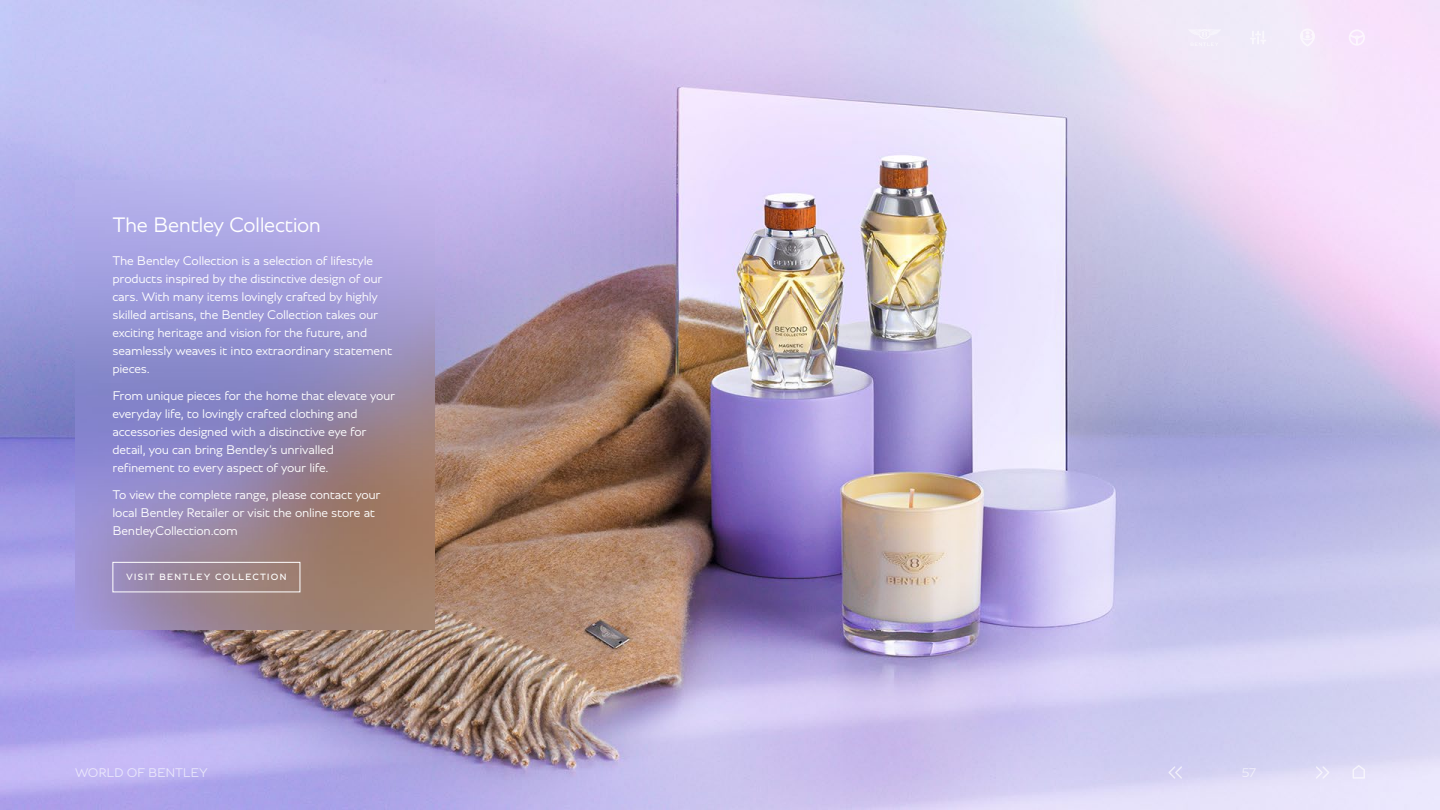
<style>
.page{position:relative;width:1440px;height:810px;background:#fff}
.page>*{position:absolute;margin:0;border:0;box-sizing:border-box;transform-origin:0 0}
.t1{font:300 22.5px "Bentley";letter-spacing:-.02em;color:#fff}
.t2{font:300 13.5px/18px "Bentley";letter-spacing:-.02em;color:#fff}
.t3{font:9.75px "Bentley";letter-spacing:.095em;color:#fff}
</style>
<div class="page">
<img style="left:0;top:0;width:1440px;height:810px">
<img style="left:75px;top:180px;width:360px;height:450px">
<div style="left:112px;top:562px;width:188px;height:30px;border:1px solid #fff"></div>
<svg style="left:1250px;top:31px;width:16px;height:13px"></svg>
<svg style="left:1349px;top:29px;width:16px;height:17px"></svg>
<svg style="left:1300px;top:29px;width:15px;height:18px"></svg>
<svg style="left:1188px;top:29px;width:33px;height:17px"></svg>
<svg style="left:1316px;top:766px;width:13px;height:13px"></svg>
<svg style="left:1168px;top:766px;width:14px;height:13px"></svg>
<svg style="left:1353px;top:765px;width:12px;height:14px"></svg>
<h1 class="t1" style="left:112px;top:210px;width:210px">The Bentley Collection</h1>
<p class="t2" style="left:112px;top:252px;width:281px">The Bentley Collection is a selection of lifestyle products inspired by the distinctive design of our cars. With many items lovingly crafted by highly skilled artisans, the Bentley Collection takes our exciting heritage and vision for the future, and seamlessly weaves it into extraordinary statement pieces.</p>
<p class="t2" style="left:112px;top:387px;width:284px">From unique pieces for the home that elevate your everyday life, to lovingly crafted clothing and accessories designed with a distinctive eye for detail, you can bring Bentley’s unrivalled refinement to every aspect of your life.</p>
<p class="t2" style="left:112px;top:486px;width:270px">To view the complete range, please contact your local Bentley Retailer or visit the online store at<br>BentleyCollection.com</p>
<p class="t3" style="left:126px;top:570px;width:162px">VISIT BENTLEY COLLECTION</p>
<p class="t2" style="left:75px;top:764px;width:134px">WORLD OF BENTLEY</p>
<p class="t2" style="left:1241px;top:764px;width:17px">57</p>
</div>
